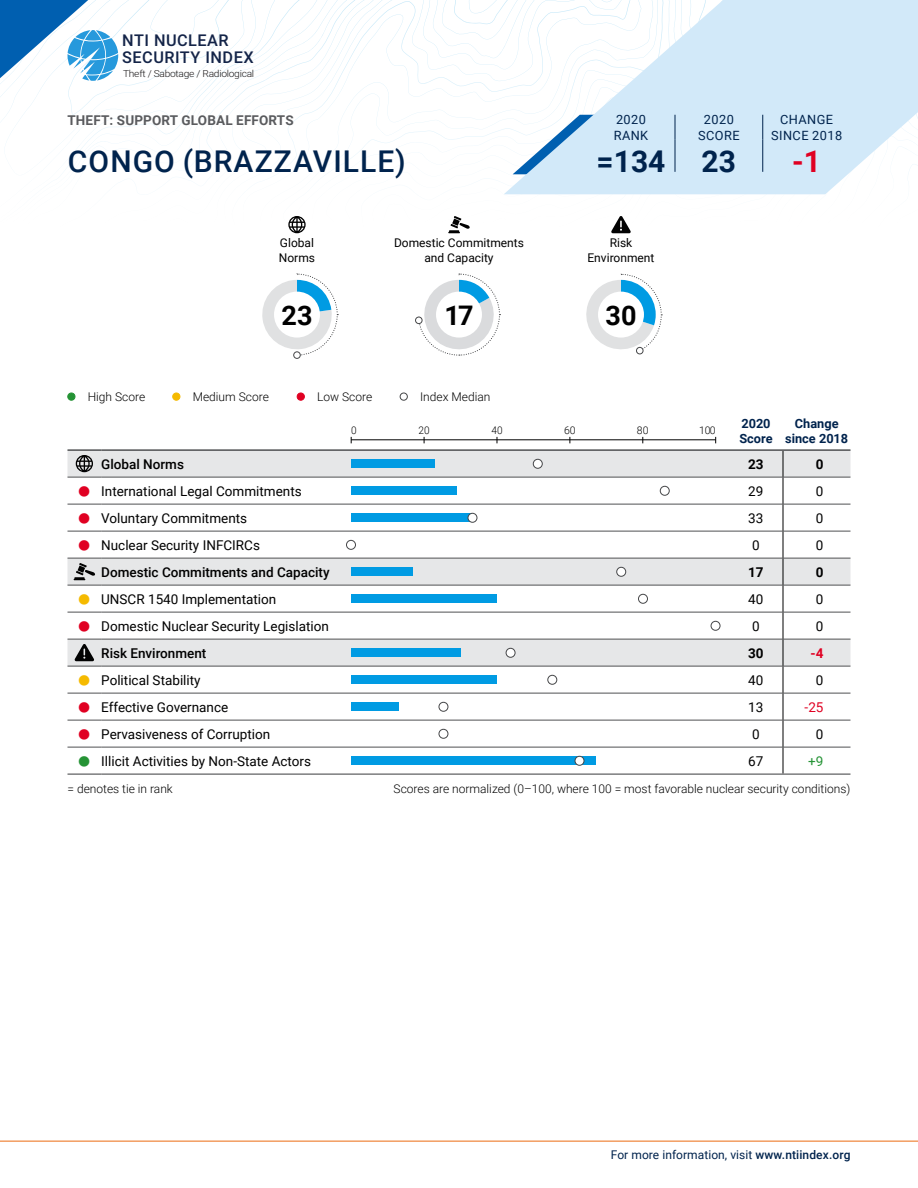
<style>
.page{position:relative;width:918px;height:1188px;background:#fff}
.page>*{position:absolute;margin:0;border:0;box-sizing:border-box;transform-origin:0 0}
.t1{font:500 30px "Roboto";letter-spacing:.035em;color:#00234d}
.t2{font:700 30px "Roboto";color:#00234d}
.t3{font:700 30px "Roboto";color:#e00022}
.t4{font:700 27px "Roboto";color:#000}
.t5{font:500 16.35px/16.5px "Roboto";letter-spacing:.03em;color:#142448}
.t6{font:13.5px "Roboto";color:#000}
.t7{font:500 13.5px "Roboto";color:#000}
.t8{font:700 13.5px "Roboto";letter-spacing:.01em;color:#5a5b5e}
.t9{font:700 13.5px "Roboto";color:#000}
.t10{font:13.5px "Roboto";color:#e00022}
.t11{font:700 13.5px "Roboto";color:#e00022}
.t12{font:13.5px "Roboto";color:#259335}
.t13{font:12.75px/15.3px "Roboto";letter-spacing:.035em;color:#00234d;text-align:center}
.t14{font:700 12.75px/15.3px "Roboto";color:#00234d}
.t15{font:300 12px "Roboto";color:#000}
.t16{font:12px/14.4px "Roboto";color:#000;text-align:center}
.t17{font:12px "Roboto";letter-spacing:.005em;color:#00234d}
.t18{font:300 10.5px "Roboto";color:#000}
.t19{font:300 10.5px "Roboto";color:#000;scale:.96 1}
.t20{font:300 9.6px "Roboto";letter-spacing:-.025em;color:#1a1718;scale:1.06 1}
.s1{color:#e00022}
.s2{color:#f5ba00}
.s3{color:#259335}
.s4{font-weight:500}
</style>
<div class="page">
<hr style="left:0;top:1141px;width:918px;height:1px;background:#ec6b10">
<svg style="left:295px;top:0;width:77px;height:234px"></svg>
<svg style="left:65px;top:0;width:253px;height:232px"></svg>
<svg style="left:0;top:0;width:240px;height:136px"></svg>
<div style="left:415px;top:317px;width:7px;height:7px;border:1px solid #464749;border-radius:50%"></div>
<div style="left:293px;top:352px;width:8px;height:7px;border:1px solid #464749;border-radius:50%"></div>
<hr style="left:68px;top:774px;width:33px;height:1px;background:#505153">
<hr style="left:101px;top:774px;width:250px;height:1px;background:#505153">
<hr style="left:351px;top:774px;width:378px;height:1px;background:#505153">
<hr style="left:729px;top:774px;width:54px;height:1px;background:#505153">
<hr style="left:783px;top:774px;width:67px;height:1px;background:#505153">
<svg style="left:68px;top:436px;width:782px;height:338px"></svg>
<div style="left:351px;top:648px;width:109px;height:9px;background:#009be3"></div>
<div style="left:506px;top:648px;width:9px;height:9px;background:#fff;border-radius:50%"></div>
<div style="left:506px;top:648px;width:9px;height:10px;border:1px solid #464749;border-radius:50%"></div>
<div style="left:351px;top:675px;width:146px;height:9px;background:#009be3"></div>
<div style="left:548px;top:675px;width:9px;height:9px;background:#fff;border-radius:50%"></div>
<div style="left:547px;top:675px;width:10px;height:10px;border:1px solid #464749;border-radius:50%"></div>
<div style="left:351px;top:702px;width:47px;height:9px;background:#009be3"></div>
<div style="left:439px;top:702px;width:9px;height:9px;background:#fff;border-radius:50%"></div>
<div style="left:439px;top:702px;width:9px;height:10px;border:1px solid #464749;border-radius:50%"></div>
<div style="left:439px;top:729px;width:9px;height:9px;background:#fff;border-radius:50%"></div>
<div style="left:439px;top:729px;width:9px;height:10px;border:1px solid #464749;border-radius:50%"></div>
<div style="left:351px;top:756px;width:244px;height:9px;background:#009be3"></div>
<div style="left:575px;top:756px;width:9px;height:9px;background:#fff;border-radius:50%"></div>
<div style="left:575px;top:756px;width:9px;height:10px;border:1px solid #464749;border-radius:50%"></div>
<div style="left:68px;top:393px;width:7px;height:7px;background:#259335;border-radius:50%"></div>
<div style="left:68px;top:393px;width:7px;height:8px;border:1px solid #259335;border-radius:50%"></div>
<div style="left:173px;top:393px;width:7px;height:7px;background:#f5ba00;border-radius:50%"></div>
<div style="left:172px;top:393px;width:8px;height:8px;border:1px solid #f5ba00;border-radius:50%"></div>
<div style="left:297px;top:393px;width:7px;height:7px;background:#e00022;border-radius:50%"></div>
<div style="left:297px;top:393px;width:8px;height:8px;border:1px solid #e00022;border-radius:50%"></div>
<div style="left:400px;top:393px;width:8px;height:8px;border:1px solid #464749;border-radius:50%"></div>
<svg style="left:288px;top:216px;width:18px;height:17px"></svg>
<svg style="left:423px;top:0;width:495px;height:234px"></svg>
<div style="left:346px;top:540px;width:10px;height:9px;background:#fff;border-radius:50%"></div>
<div style="left:346px;top:540px;width:10px;height:10px;border:1px solid #464749;border-radius:50%"></div>
<svg style="left:262px;top:273px;width:76px;height:85px"></svg>
<svg style="left:417px;top:273px;width:84px;height:83px"></svg>
<svg style="left:586px;top:273px;width:76px;height:82px"></svg>
<div style="left:274px;top:292px;width:46px;height:46px;background:#fff;border-radius:50%"></div>
<div style="left:436px;top:292px;width:46px;height:46px;background:#fff;border-radius:50%"></div>
<div style="left:598px;top:292px;width:46px;height:46px;background:#fff;border-radius:50%"></div>
<p class="t5" style="left:122px;top:32px;width:133px">NTI NUCLEAR<br>SECURITY INDEX</p>
<p class="t20" style="left:123px;top:67px;width:125px">Theft / Sabotage / Radiological</p>
<p class="t8" style="left:68px;top:111px;width:228px">THEFT: SUPPORT GLOBAL EFFORTS</p>
<p class="t13" style="left:614px;top:112px;width:36px;text-align:left">2020<br>RANK</p>
<p class="t13" style="left:698px;top:112px;width:43px">2020<br>SCORE</p>
<p class="t13" style="left:771px;top:112px;width:73px">CHANGE<br>SINCE 2018</p>
<h1 class="t1" style="left:68px;top:140px;width:339px">CONGO (BRAZZAVILLE)</h1>
<h1 class="t2" style="left:597px;top:140px;width:141px">=134 23</h1>
<h1 class="t3" style="left:792px;top:140px;width:30px">-1</h1>
<p class="t16" style="left:279px;top:235px;width:38px;text-align:left">Global<br>Norms</p>
<p class="t16" style="left:394px;top:235px;width:131px">Domestic Commitments and Capacity</p>
<p class="t16" style="left:588px;top:235px;width:68px">Risk<br>Environment</p>
<h2 class="t4" style="left:282px;top:296px;width:32px">23</h2>
<h2 class="t4" style="left:444px;top:296px;width:31px">17</h2>
<h2 class="t4" style="left:606px;top:296px;width:32px">30</h2>
<p class="t15" style="left:88px;top:388px;width:59px">High Score</p>
<p class="t15" style="left:193px;top:388px;width:78px">Medium Score</p>
<p class="t15" style="left:317px;top:388px;width:57px">Low Score</p>
<p class="t15" style="left:420px;top:388px;width:72px">Index Median</p>
<p class="t19" style="left:351px;top:423px;width:7px">0</p>
<p class="t19" style="left:419px;top:423px;width:13px">20</p>
<p class="t19" style="left:492px;top:423px;width:13px">40</p>
<p class="t18" style="left:564px;top:423px;width:13px">60</p>
<p class="t18" style="left:637px;top:423px;width:13px">80</p>
<p class="t18" style="left:699px;top:423px;width:18px">100</p>
<p class="t14" style="left:739px;top:415px;width:35px">2020<br>Score</p>
<p class="t14" style="left:785px;top:415px;width:65px;text-align:center">Change since 2018</p>
<p class="t7" style="left:101px;top:454px;width:84px">Global Norms</p>
<p class="t9" style="left:748px;top:454px;width:17px">23</p>
<p class="t9" style="left:816px;top:454px;width:9px">0</p>
<p class="t6" style="left:78px;top:481px;width:226px"><span class="s1">●</span> International Legal Commitments</p>
<p class="t6" style="left:748px;top:481px;width:17px">29</p>
<p class="t6" style="left:816px;top:481px;width:9px">0</p>
<p class="t6" style="left:78px;top:508px;width:171px"><span class="s1">●</span> Voluntary Commitments</p>
<p class="t6" style="left:748px;top:508px;width:17px">33</p>
<p class="t6" style="left:816px;top:508px;width:9px">0</p>
<p class="t6" style="left:78px;top:535px;width:184px"><span class="s1">●</span> Nuclear Security INFCIRCs</p>
<p class="t6" style="left:752px;top:535px;width:9px">0</p>
<p class="t6" style="left:816px;top:535px;width:9px">0</p>
<p class="t7" style="left:101px;top:562px;width:230px">Domestic Commitments and Capacity</p>
<p class="t9" style="left:748px;top:562px;width:17px">17</p>
<p class="t9" style="left:816px;top:562px;width:9px">0</p>
<p class="t6" style="left:78px;top:589px;width:200px"><span class="s2">●</span> UNSCR 1540 Implementation</p>
<p class="t6" style="left:748px;top:589px;width:17px">40</p>
<p class="t6" style="left:816px;top:589px;width:9px">0</p>
<p class="t6" style="left:78px;top:616px;width:253px"><span class="s1">●</span> Domestic Nuclear Security Legislation</p>
<p class="t6" style="left:752px;top:616px;width:9px">0</p>
<p class="t6" style="left:816px;top:616px;width:9px">0</p>
<p class="t7" style="left:101px;top:643px;width:107px">Risk Environment</p>
<p class="t9" style="left:748px;top:643px;width:17px">30</p>
<p class="t11" style="left:811px;top:643px;width:14px">-4</p>
<p class="t6" style="left:78px;top:670px;width:124px"><span class="s2">●</span> Political Stability</p>
<p class="t6" style="left:748px;top:670px;width:17px">40</p>
<p class="t6" style="left:816px;top:670px;width:9px">0</p>
<p class="t6" style="left:78px;top:697px;width:152px"><span class="s1">●</span> Effective Governance</p>
<p class="t6" style="left:748px;top:697px;width:17px">13</p>
<p class="t10" style="left:805px;top:697px;width:20px">-25</p>
<p class="t6" style="left:78px;top:724px;width:194px"><span class="s1">●</span> Pervasiveness of Corruption</p>
<p class="t6" style="left:752px;top:724px;width:9px">0</p>
<p class="t6" style="left:816px;top:724px;width:9px">0</p>
<p class="t6" style="left:78px;top:751px;width:235px"><span class="s3">●</span> Illicit Activities by Non-State Actors</p>
<p class="t6" style="left:748px;top:751px;width:17px">67</p>
<p class="t12" style="left:808px;top:751px;width:17px">+9</p>
<p class="t15" style="left:68px;top:780px;width:107px">= denotes tie in rank</p>
<p class="t15" style="left:394px;top:780px;width:458px">Scores are normalized (0–100, where 100 = most favorable nuclear security conditions)</p>
<p class="t17" style="left:611px;top:1146px;width:241px">For more information, visit <span class="s4">www.ntiindex.org</span></p>
</div>
